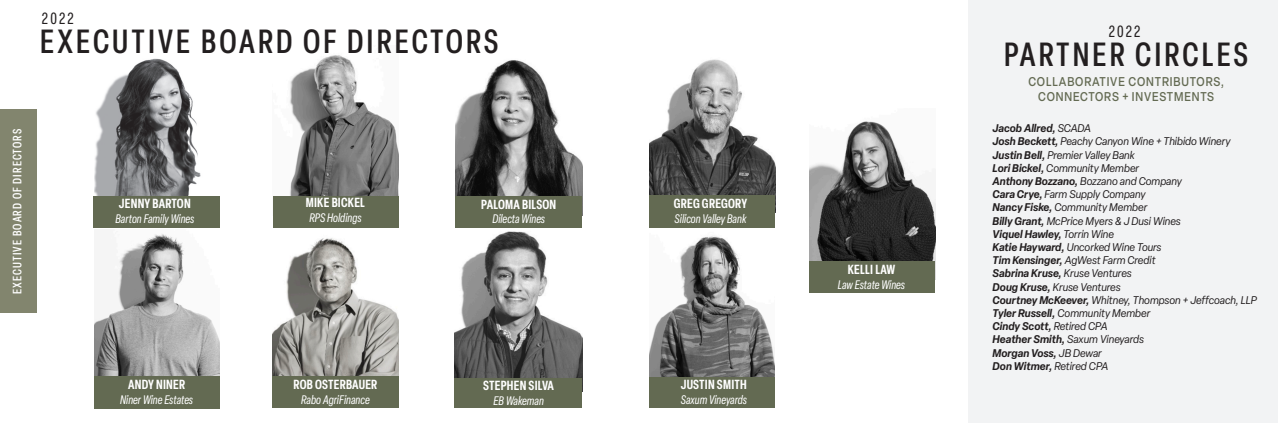
<style>
.page{position:relative;width:1278px;height:423px;background:#fff}
.page>*{position:absolute;margin:0;border:0;box-sizing:border-box;transform-origin:0 0}
.t1{font:500 condensed 33px "Elza";letter-spacing:.095em;color:#231f20}
.t2{font:condensed 16px "Elza";letter-spacing:.135em;color:#231f20}
.t3{font:600 condensed 13px "Elza";letter-spacing:.02em;color:#fff}
.t4{font:500 12.5px/15.7px "Elza";letter-spacing:.08em;color:#636a52;text-align:center;scale:.88 1}
.t5{font:italic condensed 12.2px "Elza";color:#fff}
.t6{font:500 condensed 12px "Elza";letter-spacing:.09em;color:#fff}
.t7{font:italic 11px/13.2px "Elza";color:#231f20}
.s1{font-weight:600}
</style>
<div class="page">
<div style="left:969px;top:0;width:309px;height:423px;background:#f2f3f4"></div>
<img style="left:94px;top:58px;width:107px;height:138px">
<img style="left:289px;top:55px;width:109px;height:141px">
<img style="left:455px;top:60px;width:127px;height:136px">
<img style="left:650px;top:59px;width:125px;height:136px">
<img style="left:94px;top:234px;width:126px;height:142px">
<img style="left:273px;top:227px;width:125px;height:149px">
<img style="left:649px;top:236px;width:126px;height:141px">
<img style="left:455px;top:231px;width:127px;height:147px">
<img style="left:809px;top:121px;width:126px;height:140px">
<div style="left:809px;top:261px;width:126px;height:32px;background:#636a52"></div>
<div style="left:93px;top:196px;width:127px;height:31px;background:#636a52"></div>
<div style="left:273px;top:196px;width:125px;height:31px;background:#636a52"></div>
<div style="left:455px;top:196px;width:127px;height:32px;background:#636a52"></div>
<div style="left:650px;top:195px;width:125px;height:33px;background:#636a52"></div>
<div style="left:94px;top:376px;width:126px;height:33px;background:#636a52"></div>
<div style="left:272px;top:376px;width:127px;height:32px;background:#636a52"></div>
<div style="left:455px;top:378px;width:127px;height:29px;background:#636a52"></div>
<div style="left:649px;top:377px;width:126px;height:30px;background:#636a52"></div>
<div style="left:0;top:110px;width:37px;height:203px;background:#82856e"></div>
<h2 class="t2" style="left:42px;top:8px;width:33px">2022</h2>
<h1 class="t1" style="left:40px;top:20px;width:460px">EXECUTIVE BOARD OF DIRECTORS</h1>
<p class="t6" style="left:9px;top:294px;width:167px;rotate:-90deg">EXECUTIVE BOARD OF DIRECTORS</p>
<p class="t3" style="left:119px;top:195px;width:73px">JENNY BARTON</p>
<p class="t5" style="left:115px;top:210px;width:81px">Barton Family Wines</p>
<p class="t3" style="left:306px;top:194px;width:61px">MIKE BICKEL</p>
<p class="t5" style="left:309px;top:210px;width:54px">RPS Holdings</p>
<p class="t3" style="left:481px;top:195px;width:76px">PALOMA BILSON</p>
<p class="t5" style="left:492px;top:211px;width:54px">Dilecta Wines</p>
<p class="t3" style="left:128px;top:376px;width:58px">ANDY NINER</p>
<p class="t5" style="left:120px;top:391px;width:75px">Niner Wine Estates</p>
<p class="t3" style="left:294px;top:376px;width:85px">ROB OSTERBAUER</p>
<p class="t5" style="left:301px;top:391px;width:70px">Rabo AgriFinance</p>
<p class="t3" style="left:483px;top:377px;width:72px">STEPHEN SILVA</p>
<p class="t5" style="left:494px;top:392px;width:52px">EB Wakeman</p>
<p class="t3" style="left:674px;top:195px;width:75px">GREG GREGORY</p>
<p class="t5" style="left:675px;top:210px;width:73px">Silicon Valley Bank</p>
<p class="t3" style="left:681px;top:376px;width:68px">JUSTIN SMITH</p>
<p class="t5" style="left:681px;top:391px;width:68px">Saxum Vineyards</p>
<p class="t3" style="left:848px;top:261px;width:49px">KELLI LAW</p>
<p class="t5" style="left:838px;top:277px;width:69px">Law Estate Wines</p>
<h2 class="t2" style="left:1109px;top:21px;width:33px">2022</h2>
<h1 class="t1" style="left:1004px;top:32px;width:245px">PARTNER CIRCLES</h1>
<p class="t4" style="left:1028px;top:73px;width:224px">COLLABORATIVE CONTRIBUTORS,<br>CONNECTORS + INVESTMENTS</p>
<p class="t7" style="left:993px;top:122px;width:266px"><span class="s1">Jacob Allred,</span> SCADA<br><span class="s1">Josh Beckett,</span> Peachy Canyon Wine + Thibido Winery<br><span class="s1">Justin Bell,</span> Premier Valley Bank<br><span class="s1">Lori Bickel,</span> Community Member<br><span class="s1">Anthony Bozzano,</span> Bozzano and Company<br><span class="s1">Cara Crye,</span> Farm Supply Company<br><span class="s1">Nancy Fiske,</span> Community Member<br><span class="s1">Billy Grant,</span> McPrice Myers &amp; J Dusi Wines<br><span class="s1">Viquel Hawley,</span> Torrin Wine<br><span class="s1">Katie Hayward,</span> Uncorked Wine Tours<br><span class="s1">Tim Kensinger,</span> AgWest Farm Credit<br><span class="s1">Sabrina Kruse,</span> Kruse Ventures<br><span class="s1">Doug Kruse,</span> Kruse Ventures<br><span class="s1">Courtney McKeever,</span> Whitney, Thompson + Jeffcoach, LLP<br><span class="s1">Tyler Russell,</span> Community Member<br><span class="s1">Cindy Scott,</span> Retired CPA<br><span class="s1">Heather Smith,</span> Saxum Vineyards<br><span class="s1">Morgan Voss,</span> JB Dewar<br><span class="s1">Don Witmer,</span> Retired CPA</p>
</div>
